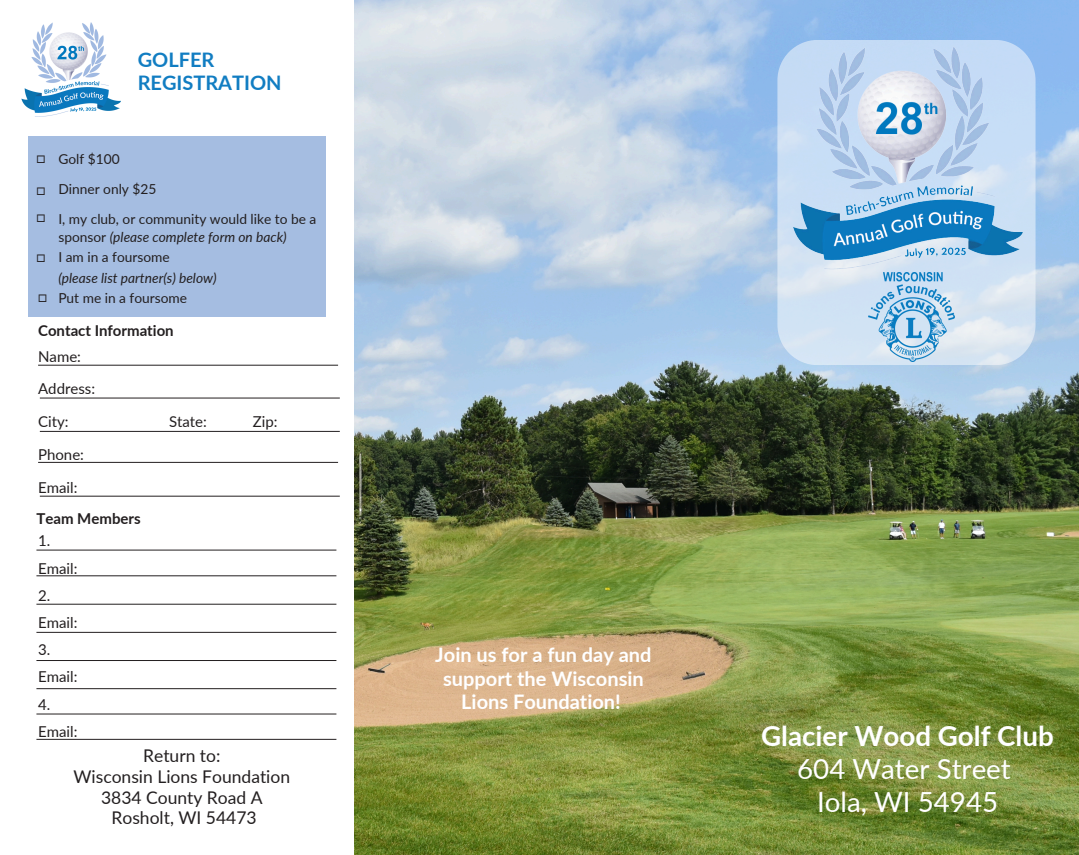
<style>
.page{position:relative;width:1079px;height:855px;background:#fff}
.page>*{position:absolute;margin:0;border:0;box-sizing:border-box;transform-origin:0 0}
.t1{font:27.75px/32.9px "Lato";color:#fff;text-align:center}
.t2{font:700 20px/23.4px "Lato";color:#fff;text-align:center}
.t3{font:700 20px/23.5px "Lato";color:#117dc2}
.t4{font:17.5px/20.6px "Lato";color:#231f20;text-align:center}
.t5{font:15px/32.8px "Lato";color:#231f20}
.t6{font:700 15px "Lato";color:#231f20}
.t7{font:13.75px "Lato";color:#231f20}
.t8{font:italic 13.75px "Lato";color:#231f20}
.s1{font-style:normal}
.s2{font-weight:700}
</style>
<div class="page">
<div style="left:28px;top:136px;width:298px;height:181px;background:#a5bde1"></div>
<img style="left:354px;top:0;width:725px;height:854px">
<svg style="left:777px;top:40px;width:258px;height:324px;background:#d0e1f2"></svg>
<img style="left:22px;top:22px;width:98px;height:95px">
<img style="left:792px;top:40px;width:231px;height:236px">
<img style="left:868px;top:272px;width:86px;height:89px">
<hr style="left:38px;top:461px;width:300px;height:1px;background:#231f20">
<hr style="left:40px;top:495px;width:300px;height:1px;background:#231f20">
<hr style="left:40px;top:430px;width:300px;height:1px;background:#231f20">
<hr style="left:38px;top:364px;width:300px;height:1px;background:#231f20">
<hr style="left:40px;top:397px;width:300px;height:1px;background:#231f20">
<hr style="left:36px;top:575px;width:300px;height:1px;background:#231f20">
<hr style="left:36px;top:549px;width:300px;height:1px;background:#231f20">
<hr style="left:36px;top:603px;width:300px;height:1px;background:#231f20">
<hr style="left:36px;top:631px;width:300px;height:1px;background:#231f20">
<hr style="left:36px;top:659px;width:300px;height:1px;background:#231f20">
<hr style="left:36px;top:687px;width:300px;height:1px;background:#231f20">
<hr style="left:36px;top:713px;width:300px;height:1px;background:#231f20">
<hr style="left:36px;top:738px;width:300px;height:1px;background:#231f20">
<p class="t3" style="left:138px;top:47px;width:145px">GOLFER<br>REGISTRATION</p>
<p class="t5" style="left:36px;top:140px;width:11px">□</p>
<p class="t5" style="left:36px;top:172px;width:11px">□</p>
<p class="t5" style="left:36px;top:200px;width:11px">□</p>
<p class="t5" style="left:36px;top:240px;width:11px">□</p>
<h2 class="t5" style="left:38px;top:280px;width:11px">□</h2>
<p class="t7" style="left:58px;top:150px;width:63px">Golf $100</p>
<p class="t7" style="left:58px;top:180px;width:100px">Dinner only $25</p>
<p class="t7" style="left:58px;top:210px;width:259px">I, my club, or community would like to be a</p>
<p class="t8" style="left:58px;top:229px;width:230px"><span class="s1">sponsor</span> (please complete form on back)</p>
<p class="t7" style="left:58px;top:248px;width:113px">I am in a foursome</p>
<p class="t8" style="left:58px;top:269px;width:160px">(please list partner(s) below)</p>
<h5 class="t7" style="left:58px;top:289px;width:130px">Put me in a foursome</h5>
<p class="t6" style="left:38px;top:321px;width:137px">Contact Information</p>
<p class="t5" style="left:38px;top:339px;width:59px">Name:<br>Address:<br>City:</p>
<h5 class="t5" style="left:38px;top:437px;width:47px">Phone:<br>Email:</h5>
<p class="t6" style="left:36px;top:509px;width:106px">Team Members</p>
<p class="t5" style="left:38px;top:524px;width:14px">1.</p>
<p class="t5" style="left:38px;top:551px;width:41px">Email:</p>
<p class="t5" style="left:38px;top:578px;width:14px">2.</p>
<p class="t5" style="left:38px;top:605px;width:41px">Email:</p>
<p class="t5" style="left:38px;top:632px;width:14px">3.</p>
<p class="t5" style="left:38px;top:660px;width:41px">Email:</p>
<p class="t5" style="left:38px;top:687px;width:14px">4.</p>
<p class="t5" style="left:38px;top:714px;width:41px">Email:</p>
<p class="t5" style="left:169px;top:404px;width:39px">State:</p>
<p class="t5" style="left:253px;top:404px;width:26px">Zip:</p>
<p class="t4" style="left:73px;top:745px;width:218px">Return to:<br>Wisconsin Lions Foundation<br>3834 County Road A<br>Rosholt, WI 54473</p>
<p class="t2" style="left:435px;top:642px;width:218px">Join us for a fun day and support the Wisconsin<br>Lions Foundation!</p>
<p class="t1" style="left:761px;top:718px;width:294px"><span class="s2">Glacier Wood Golf Club<br></span>604 Water Street<br>Iola, WI 54945</p>
</div>
